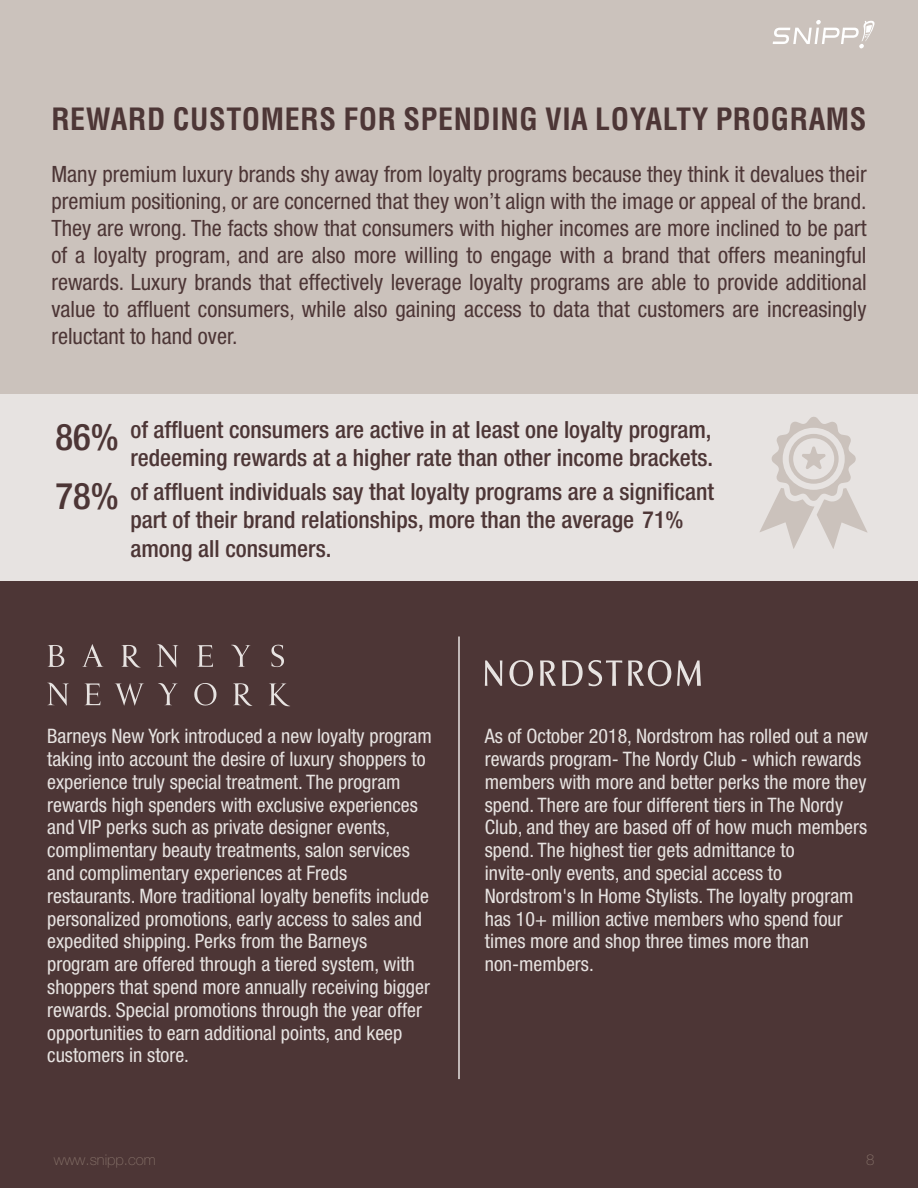
<style>
.page{position:relative;width:918px;height:1188px;background:#cbc2bc}
.page>*{position:absolute;margin:0;border:0;box-sizing:border-box;transform-origin:0 0}
.t1{font:500 condensed 36.75px/58.3px "Helvetica Neue LT Pro";color:#4d3636}
.t2{font:700 condensed 30px "Helvetica CE";letter-spacing:.02em;color:#4d3636}
.t3{font:500 condensed 23.7px/28.3px "Helvetica Neue LT Pro";color:#4d3636}
.t4{font:condensed 22.5px/27px "Helvetica Neue LT Pro";color:#4d3636;text-align:justify}
.t5{font:condensed 19.95px/22.8px "Helvetica Neue LT Pro";color:#e7e3e1}
.t6{font:100 15px "Helvetica Neue LT Pro";color:#87736a}
</style>
<div class="page">
<div style="left:0;top:581px;width:918px;height:607px;background:#4d3636"></div>
<svg style="left:773px;top:20px;width:102px;height:29px"></svg>
<div style="left:0;top:394px;width:918px;height:187px;background:#e7e3e1"></div>
<hr style="left:458px;top:636px;width:2px;height:443px;background:#e7e3e1">
<svg style="left:47px;top:644px;width:243px;height:62px"></svg>
<svg style="left:509px;top:660px;width:24px;height:26px"></svg>
<svg style="left:485px;top:661px;width:17px;height:25px"></svg>
<svg style="left:562px;top:660px;width:60px;height:26px"></svg>
<svg style="left:677px;top:661px;width:24px;height:25px"></svg>
<svg style="left:628px;top:660px;width:43px;height:26px"></svg>
<svg style="left:540px;top:661px;width:16px;height:25px"></svg>
<svg style="left:760px;top:417px;width:107px;height:132px"></svg>
<h2 class="t2" style="left:51px;top:100px;width:817px">REWARD CUSTOMERS FOR SPENDING VIA LOYALTY PROGRAMS</h2>
<p class="t4" style="left:51px;top:160px;width:817px">Many premium luxury brands shy away from loyalty programs because they think it devalues their premium positioning, or are concerned that they won’t align with the image or appeal of the brand.<br>They are wrong. The facts show that consumers with higher incomes are more inclined to be part of a loyalty program, and are also more willing to engage with a brand that offers meaningful rewards. Luxury brands that effectively leverage loyalty programs are able to provide additional value to affluent consumers, while also gaining access to data that customers are increasingly reluctant to hand over.</p>
<h1 class="t1" style="left:56px;top:408px;width:65px">86%<br>78%</h1>
<p class="t3" style="left:130px;top:415px;width:584px">of affluent consumers are active in at least one loyalty program, redeeming rewards at a higher rate than other income brackets.</p>
<p class="t3" style="left:130px;top:477px;width:585px">of affluent individuals say that loyalty programs are a significant part of their brand relationships, more than the average 71% among all consumers.</p>
<p class="t5" style="left:47px;top:725px;width:386px">Barneys New York introduced a new loyalty program taking into account the desire of luxury shoppers to experience truly special treatment. The program rewards high spenders with exclusive experiences and VIP perks such as private designer events, complimentary beauty treatments, salon services and complimentary experiences at Freds restaurants. More traditional loyalty benefits include personalized promotions, early access to sales and expedited shipping. Perks from the Barneys program are offered through a tiered system, with shoppers that spend more annually receiving bigger rewards. Special promotions through the year offer opportunities to earn additional points, and keep customers in store.</p>
<p class="t5" style="left:485px;top:725px;width:385px">As of October 2018, Nordstrom has rolled out a new rewards program- The Nordy Club - which rewards members with more and better perks the more they spend. There are four different tiers in The Nordy Club, and they are based off of how much members spend. The highest tier gets admittance to invite-only events, and special access to Nordstrom's In Home Stylists. The loyalty program has 10+ million active members who spend four times more and shop three times more than non-members.</p>
<p class="t6" style="left:54px;top:1151px;width:103px">www.snipp.com</p>
<p class="t6" style="left:866px;top:1151px;width:10px">8</p>
</div>
